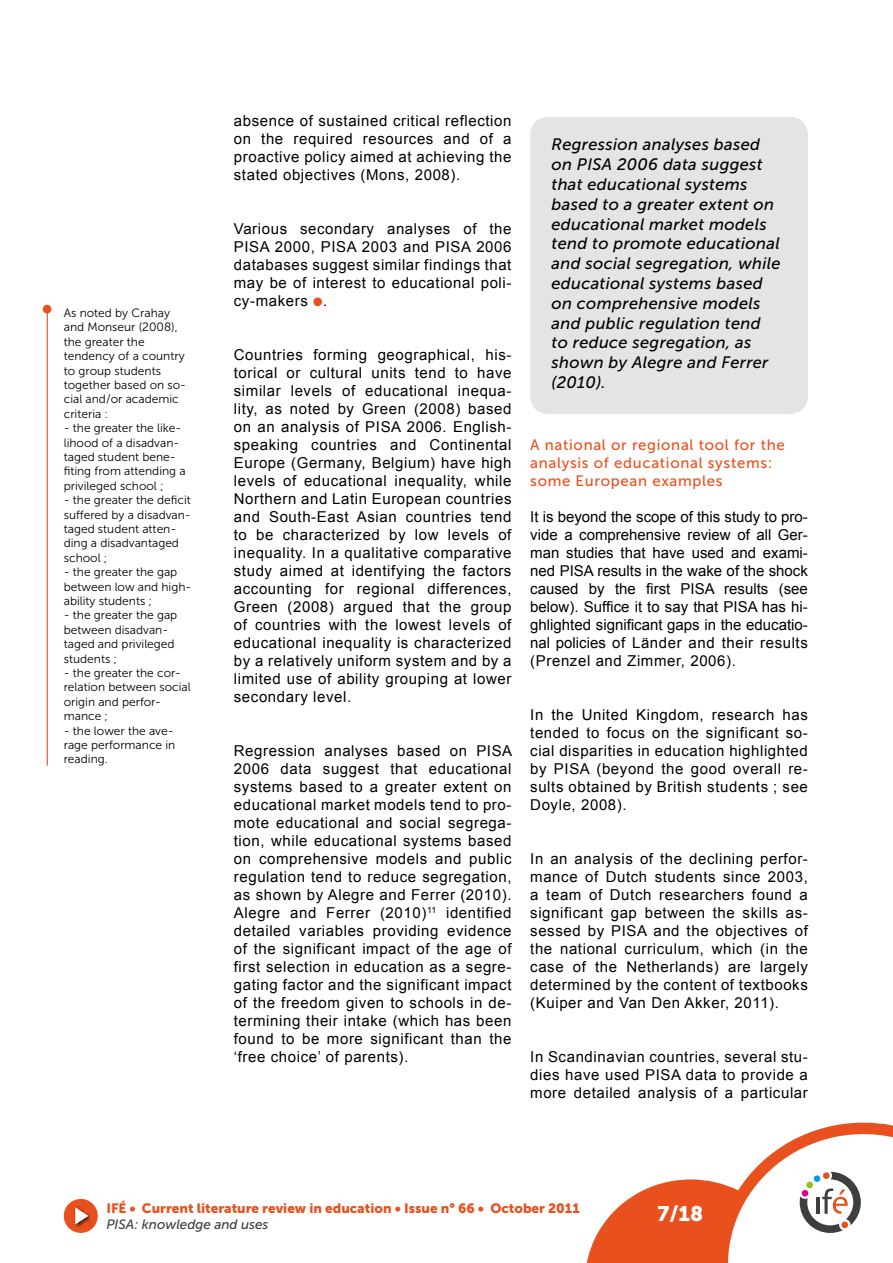
<style>
.page{position:relative;width:893px;height:1263px;background:#fff}
.page>*{position:absolute;margin:0;border:0;box-sizing:border-box;transform-origin:0 0}
.t1{font:21px "Museo Sans 900";color:#fff}
.t2{font:italic 16.5px/19.8px "Museo Sans 500";letter-spacing:.02em;color:#000}
.t3{font:15px/18px "Arial";letter-spacing:.04em;color:#000;text-align:justify}
.t4{font:15px/18px "Museo Sans 500";letter-spacing:.045em;color:#e8511e}
.t5{font:13.5px "Museo Sans 900";color:#e8511e}
.t6{font:italic 13.5px "Museo Sans 500";color:#3e3d40}
.t7{font:12px/14.4px "Museo Sans 300";color:#000}
.s1{color:#e8511e}
</style>
<div class="page">
<svg style="left:587px;top:1123px;width:306px;height:140px"></svg>
<div style="left:806px;top:1181px;width:7px;height:7px;background:#97bf0d;border-radius:50%"></div>
<div style="left:814px;top:1175px;width:6px;height:7px;background:#009ee0;border-radius:50%"></div>
<div style="left:823px;top:1172px;width:7px;height:7px;background:#e8511e;border-radius:50%"></div>
<div style="left:841px;top:1221px;width:7px;height:7px;background:#e8511e;border-radius:50%"></div>
<div style="left:801px;top:1190px;width:7px;height:7px;background:#e2007a;border-radius:50%"></div>
<div style="left:64px;top:1199px;width:34px;height:34px;background:#e8511e;border-radius:50%"></div>
<div style="left:75px;top:1207px;width:17px;height:21px;background:#000;opacity:.75"></div>
<svg style="left:75px;top:1207px;width:13px;height:17px"></svg>
<div style="left:530px;top:117px;width:278px;height:297px;background:#e3e4e4;border-radius:18px"></div>
<hr style="left:47px;top:305px;width:1px;height:461px;background:#e8511e">
<svg style="left:46px;top:305px;width:2px;height:9px"></svg>
<p class="t7" style="left:64px;top:306px;width:124px">As noted by Crahay and Monseur (2008), the greater the tendency of a country to group students together based on so&shy;cial and/or academic criteria :</p>
<p class="t7" style="left:64px;top:421px;width:123px">- the greater the like&shy;lihood of a disadvan&shy;taged student bene&shy;fiting from attending a privileged school ;</p>
<p class="t7" style="left:64px;top:493px;width:129px">- the greater the deficit suffered by a disadvan&shy;taged student atten&shy;ding a disadvantaged school ;</p>
<p class="t7" style="left:64px;top:565px;width:129px">- the greater the gap between low and high&shy;ability students ;</p>
<p class="t7" style="left:64px;top:608px;width:115px">- the greater the gap between disadvan&shy;taged and privileged students ;</p>
<p class="t7" style="left:64px;top:666px;width:128px">- the greater the cor&shy;relation between social origin and perfor&shy;mance ;</p>
<p class="t7" style="left:64px;top:723px;width:113px">- the lower the ave&shy;rage performance in reading.</p>
<p class="t3" style="left:234px;top:112px;width:279px">absence of sustained critical reflection on the required resources and of a proactive policy aimed at achieving the stated objectives (Mons, 2008).</p>
<p class="t3" style="left:234px;top:220px;width:279px">Various secondary analyses of the PISA 2000, PISA 2003 and PISA 2006 databases suggest similar findings that may be of interest to educational poli&shy;cy-makers <span class="s1">●</span>.</p>
<p class="t3" style="left:234px;top:346px;width:279px">Countries forming geographical, his&shy;torical or cultural units tend to have similar levels of educational inequa&shy;lity, as noted by Green (2008) based on an analysis of PISA 2006. English&shy;speaking countries and Continental Europe (Germany, Belgium) have high levels of educational inequality, while Northern and Latin European countries and South-East Asian countries tend to be characterized by low levels of inequality. In a qualitative comparative study aimed at identifying the factors accounting for regional differences, Green (2008) argued that the group of countries with the lowest levels of educational inequality is characterized by a relatively uniform system and by a limited use of ability grouping at lower secondary level.</p>
<p class="t3" style="left:234px;top:742px;width:280px">Regression analyses based on PISA 2006 data suggest that educational systems based to a greater extent on educational market models tend to pro&shy;mote educational and social segrega&shy;tion, while educational systems based on comprehensive models and public regulation tend to reduce segregation, as shown by Alegre and Ferrer (2010).<br>Alegre and Ferrer (2010)<sup>11</sup> identified detailed variables providing evidence of the significant impact of the age of first selection in education as a segre&shy;gating factor and the significant impact of the freedom given to schools in de&shy;termining their intake (which has been found to be more significant than the ‘free choice’ of parents).</p>
<p class="t2" style="left:551px;top:135px;width:231px">Regression analyses based on PISA 2006 data suggest that educational systems based to a greater extent on educational market models tend to promote educational and social segregation, while educational systems based on comprehensive models and public regulation tend to reduce segregation, as shown by Alegre and Ferrer (2010).</p>
<p class="t4" style="left:530px;top:436px;width:256px">A national or regional tool for the analysis of educational systems: some European examples</p>
<p class="t3" style="left:530px;top:508px;width:279px">It is beyond the scope of this study to pro&shy;vide a comprehensive review of all Ger&shy;man studies that have used and exami&shy;ned PISA results in the wake of the shock caused by the first PISA results (see below). Suffice it to say that PISA has hi&shy;ghlighted significant gaps in the educatio&shy;nal policies of Länder and their results (Prenzel and Zimmer, 2006).</p>
<p class="t3" style="left:530px;top:706px;width:279px">In the United Kingdom, research has tended to focus on the significant so&shy;cial disparities in education highlighted by PISA (beyond the good overall re&shy;sults obtained by British students ; see Doyle, 2008).</p>
<p class="t3" style="left:530px;top:850px;width:279px">In an analysis of the declining perfor&shy;mance of Dutch students since 2003, a team of Dutch researchers found a significant gap between the skills as&shy;sessed by PISA and the objectives of the national curriculum, which (in the case of the Netherlands) are largely determined by the content of textbooks (Kuiper and Van Den Akker, 2011).</p>
<p class="t3" style="left:530px;top:1048px;width:279px">In Scandinavian countries, several stu&shy;dies have used PISA data to provide a more detailed analysis of a particular</p>
<p class="t5" style="left:106px;top:1200px;width:475px">IFÉ • Current literature review in education • Issue n° 66 • October 2011</p>
<p class="t6" style="left:106px;top:1217px;width:164px">PISA: knowledge and uses</p>
<h1 class="t1" style="left:657px;top:1202px;width:47px">7/18</h1>
</div>
